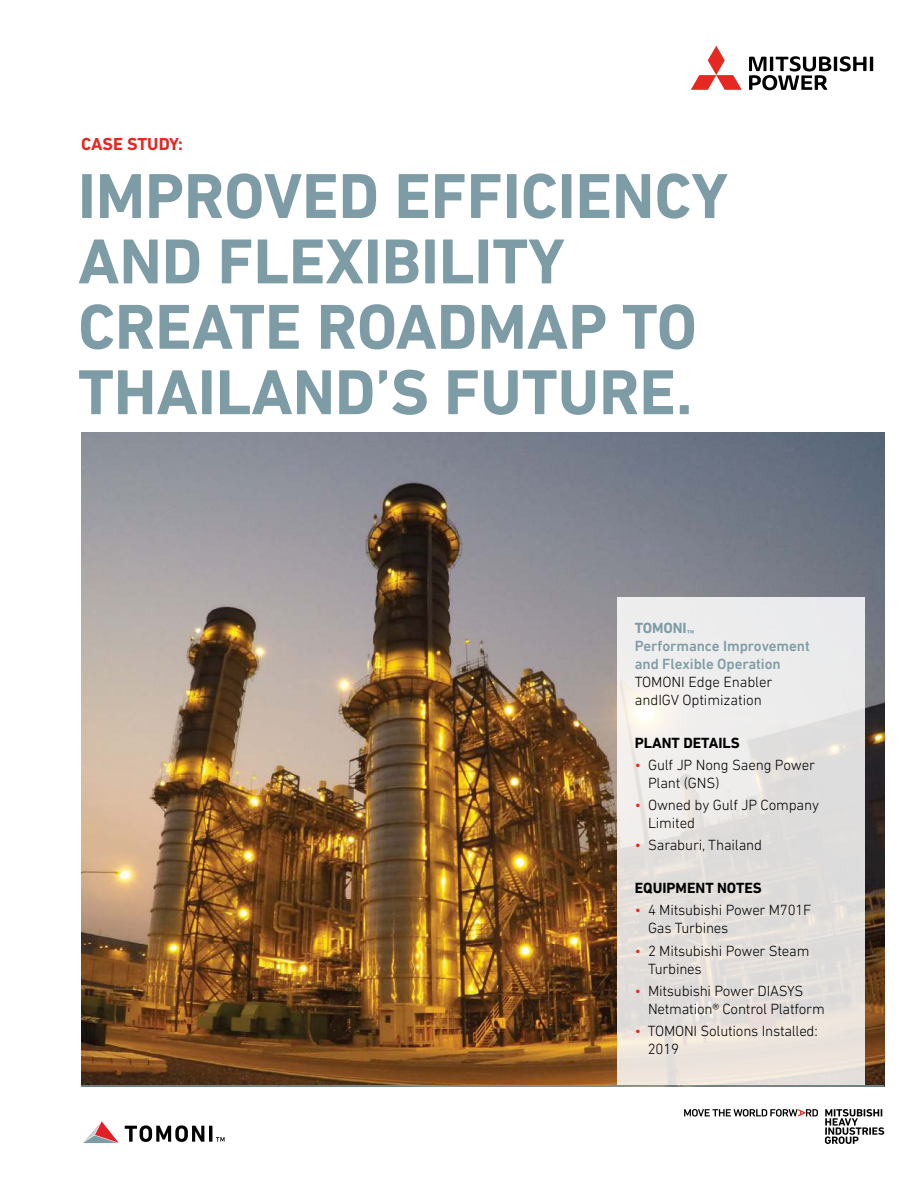
<style>
.page{position:relative;width:918px;height:1188px;background:#fff}
.page>*{position:absolute;margin:0;border:0;box-sizing:border-box;transform-origin:0 0}
.t1{font:700 64.5px/65.4px "DIN Next LT Pro";color:#7e9ca6}
.t2{font:700 17.7px "DIN Next LT Pro";color:#e52822}
.t3{font:300 15px/18px "DIN Next LT Pro";letter-spacing:-.015em;color:#000}
.t4{font:500 15px/18px "DIN Next LT Pro";letter-spacing:-.005em;color:#7e9ca6}
.t5{font:700 15px "DIN Next LT Pro";color:#000}
.s1{font-weight:700}
.s2{color:#e52822}
</style>
<div class="page">
<img style="left:81px;top:433px;width:803px;height:652px">
<svg style="left:749px;top:56px;width:124px;height:34px"></svg>
<svg style="left:691px;top:46px;width:51px;height:44px"></svg>
<svg style="left:825px;top:1109px;width:59px;height:35px"></svg>
<svg style="left:684px;top:1109px;width:134px;height:8px"></svg>
<hr style="left:81px;top:1085px;width:803px;height:2px;background:#7e9ca6">
<svg style="left:83px;top:1121px;width:36px;height:22px"></svg>
<svg style="left:125px;top:1125px;width:79px;height:17px"></svg>
<hr style="left:209px;top:1126px;width:3px;height:16px;background:#000">
<svg style="left:216px;top:1137px;width:9px;height:5px"></svg>
<svg style="left:617px;top:598px;width:247px;height:487px;background:#e7e4e1"></svg>
<p class="t2" style="left:81px;top:133px;width:104px">CASE STUDY:</p>
<h1 class="t1" style="left:78px;top:163px;width:652px">IMPROVED EFFICIENCY<br>AND FLEXIBILITY<br>CREATE ROADMAP TO<br>THAILAND’S FUTURE.</h1>
<p class="t4" style="left:635px;top:620px;width:177px"><span class="s1">TOMONI</span><sub>™<br></sub>Performance Improvement and Flexible Operation</p>
<p class="t3" style="left:635px;top:674px;width:139px">TOMONI Edge Enabler andIGV Optimization</p>
<p class="t5" style="left:635px;top:734px;width:106px">PLANT DETAILS</p>
<p class="t3" style="left:648px;top:757px;width:169px;text-indent:-13px"><span class="s2">•</span> Gulf JP Nong Saeng Power<br>Plant (GNS)</p>
<p class="t3" style="left:648px;top:797px;width:173px;text-indent:-13px"><span class="s2">•</span> Owned by Gulf JP Company<br>Limited</p>
<p class="t3" style="left:635px;top:837px;width:129px"><span class="s2">•</span> Saraburi, Thailand</p>
<p class="t5" style="left:635px;top:879px;width:129px">EQUIPMENT NOTES</p>
<p class="t3" style="left:648px;top:902px;width:165px;text-indent:-13px"><span class="s2">•</span> 4 Mitsubishi Power M701F<br>Gas Turbines</p>
<p class="t3" style="left:648px;top:943px;width:163px;text-indent:-13px"><span class="s2">•</span> 2 Mitsubishi Power Steam<br>Turbines</p>
<p class="t3" style="left:648px;top:983px;width:178px;text-indent:-13px"><span class="s2">•</span> Mitsubishi Power DIASYS<br>Netmation® Control Platform</p>
<p class="t3" style="left:648px;top:1023px;width:171px;text-indent:-13px"><span class="s2">•</span> TOMONI Solutions Installed:<br>2019</p>
</div>
